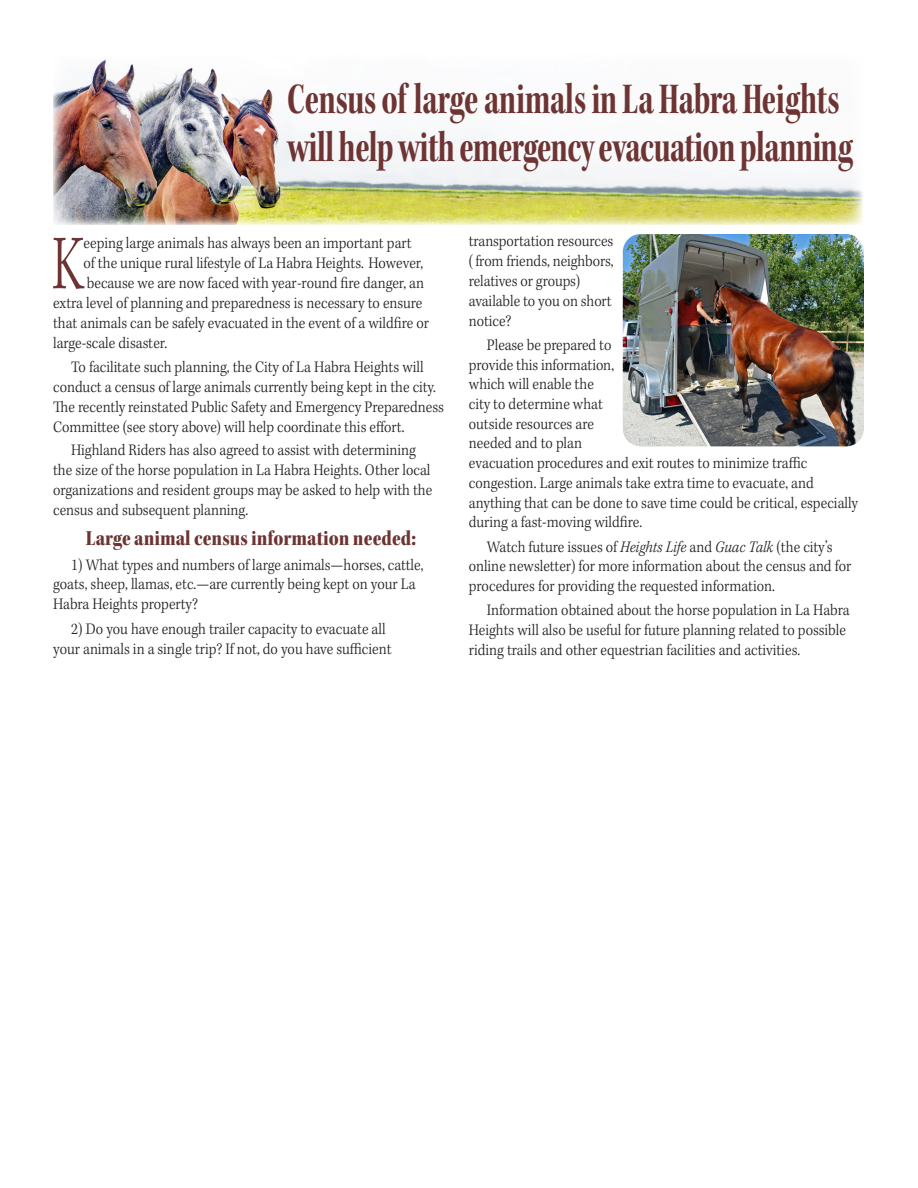
<style>
.page{position:relative;width:918px;height:1188px;background:#fff}
.page>*{position:absolute;margin:0;border:0;box-sizing:border-box;transform-origin:0 0}
.t1{font:300 79.5px "Kepler Std";color:#6d3433;scale:.64 1}
.t2{font:45.9px/48px "Kepler Std Bold Cn Subh";letter-spacing:-.015em;color:#6d3433;scale:.83 1}
.t3{font:22.5px "Kepler Std Black Cn Subh";color:#6d3433}
.t4{font:300 16.5px/19.6px "Kepler Std";color:#231f20;scale:.9 1}
.s1{font-style:italic}
</style>
<div class="page">
<img style="left:53px;top:59px;width:810px;height:166px">
<img style="left:623px;top:234px;width:241px;height:212px">
<p class="t2" style="left:287px;top:75px;width:683px">Census of large animals in La Habra Heights will help with emergency evacuation planning</p>
<p class="t1" style="left:52px;top:219px;width:51px">K</p>
<p class="t4" style="left:84px;top:234px;width:366px">eeping large animals has always been an important part</p>
<p class="t4" style="left:84px;top:254px;width:379px">of the unique rural lifestyle of La Habra Heights. However,</p>
<p class="t4" style="left:87px;top:274px;width:376px">because we are now faced with year-round fire danger, an</p>
<p class="t4" style="left:53px;top:294px;width:412px">extra level of planning and preparedness is necessary to ensure</p>
<p class="t4" style="left:53px;top:314px;width:419px">that animals can be safely evacuated in the event of a wildfire or</p>
<p class="t4" style="left:53px;top:334px;width:128px">large-scale disaster.</p>
<p class="t4" style="left:53px;top:358px;width:436px;text-indent:18px">To facilitate such planning, the City of La Habra Heights will conduct a census of large animals currently being kept in the city.<br>The recently reinstated Public Safety and Emergency Preparedness Committee (see story above) will help coordinate this effort.</p>
<p class="t4" style="left:53px;top:441px;width:423px;text-indent:18px">Highland Riders has also agreed to assist with determining the size of the horse population in La Habra Heights. Other local organizations and resident groups may be asked to help with the census and subsequent planning.</p>
<p class="t3" style="left:86px;top:526px;width:332px">Large animal census information needed:</p>
<p class="t4" style="left:53px;top:555px;width:413px;text-indent:18px">1) What types and numbers of large animals—horses, cattle, goats, sheep, llamas, etc.—are currently being kept on your La<br>Habra Heights property?</p>
<p class="t4" style="left:53px;top:619px;width:378px;text-indent:18px">2) Do you have enough trailer capacity to evacuate all your animals in a single trip? If not, do you have sufficient</p>
<p class="t4" style="left:469px;top:232px;width:162px">transportation resources ( from friends, neighbors, relatives or groups) available to you on short notice?</p>
<p class="t4" style="left:469px;top:336px;width:434px;text-indent:18px">Please be prepared to<br>provide this information,<br>which will enable the<br>city to determine what<br>outside resources are<br>needed and to plan<br>evacuation procedures and exit routes to minimize traffic congestion. Large animals take extra time to evacuate, and anything that can be done to save time could be critical, especially during a fast-moving wildfire.</p>
<p class="t4" style="left:469px;top:537px;width:426px;text-indent:18px">Watch future issues of <span class="s1">Heights Life</span> and <span class="s1">Guac Talk</span> (the city’s online newsletter) for more information about the census and for procedures for providing the requested information.</p>
<p class="t4" style="left:469px;top:601px;width:424px;text-indent:18px">Information obtained about the horse population in La Habra<br>Heights will also be useful for future planning related to possible riding trails and other equestrian facilities and activities.</p>
</div>
